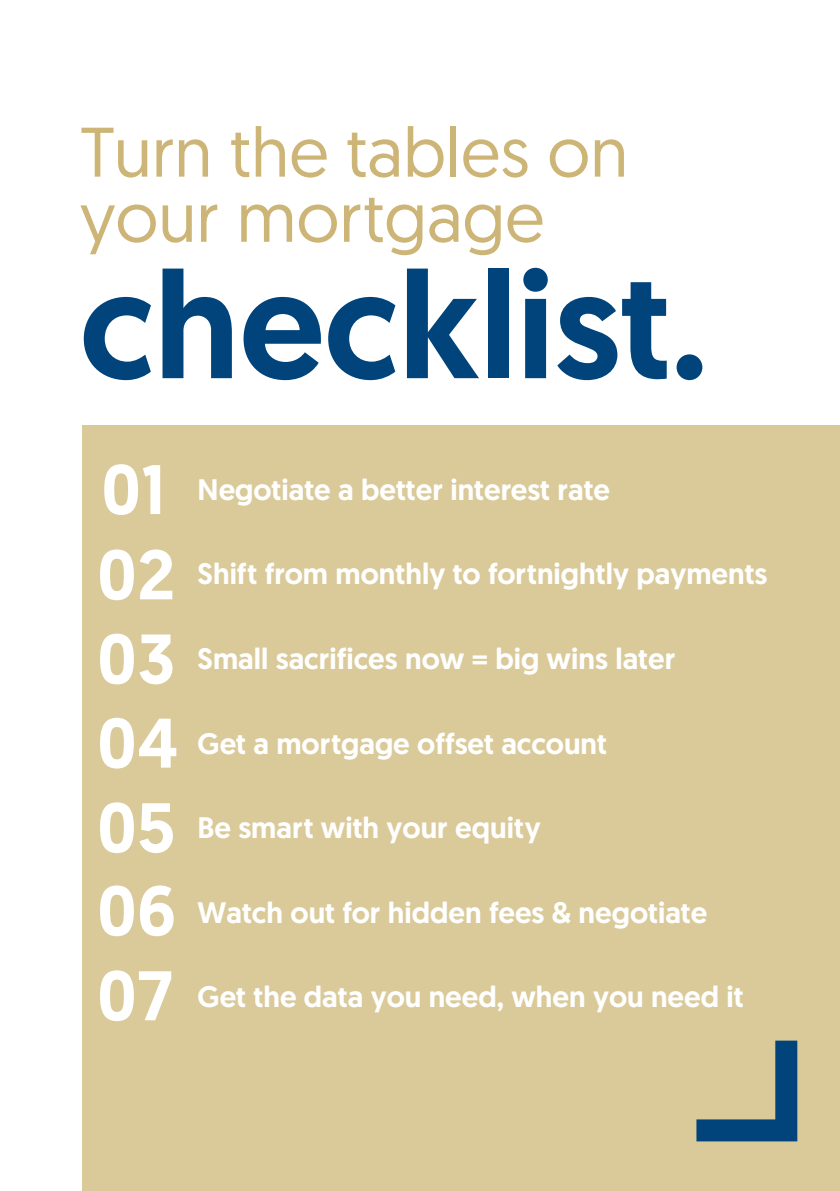
<style>
.page{position:relative;width:840px;height:1191px;background:#fff}
.page>*{position:absolute;margin:0;border:0;box-sizing:border-box;transform-origin:0 0}
.t1{font:500 151.6px "Geomanist";color:#00447b}
.t2{font:70px/65.2px "Geomanist";color:#ccb576}
.t3{font:500 70px/84.4px "Geomanist";color:#fff}
.t4{font:500 29.6px "Geomanist";color:#fff}
</style>
<div class="page">
<div style="left:83px;top:425px;width:756px;height:766px;background:#daca9a"></div>
<svg style="left:696px;top:1040px;width:100px;height:101px"></svg>
<h2 class="t2" style="left:80px;top:117px;width:549px">Turn the tables on your mortgage</h2>
<h1 class="t1" style="left:80px;top:224px;width:629px">checklist.</h1>
<h2 class="t3" style="left:97px;top:446px;width:83px">01<br>02<br>03<br>04<br>05<br>06<br>07</h2>
<p class="t4" style="left:197px;top:470px;width:414px">Negotiate a better interest rate</p>
<p class="t4" style="left:197px;top:554px;width:571px">Shift from monthly to fortnightly payments</p>
<p class="t4" style="left:197px;top:639px;width:479px">Small sacrifices now = big wins later</p>
<p class="t4" style="left:197px;top:723px;width:411px">Get a mortgage offset account</p>
<p class="t4" style="left:197px;top:808px;width:344px">Be smart with your equity</p>
<p class="t4" style="left:197px;top:892px;width:511px">Watch out for hidden fees &amp; negotiate</p>
<p class="t4" style="left:197px;top:977px;width:547px">Get the data you need, when you need it</p>
</div>
